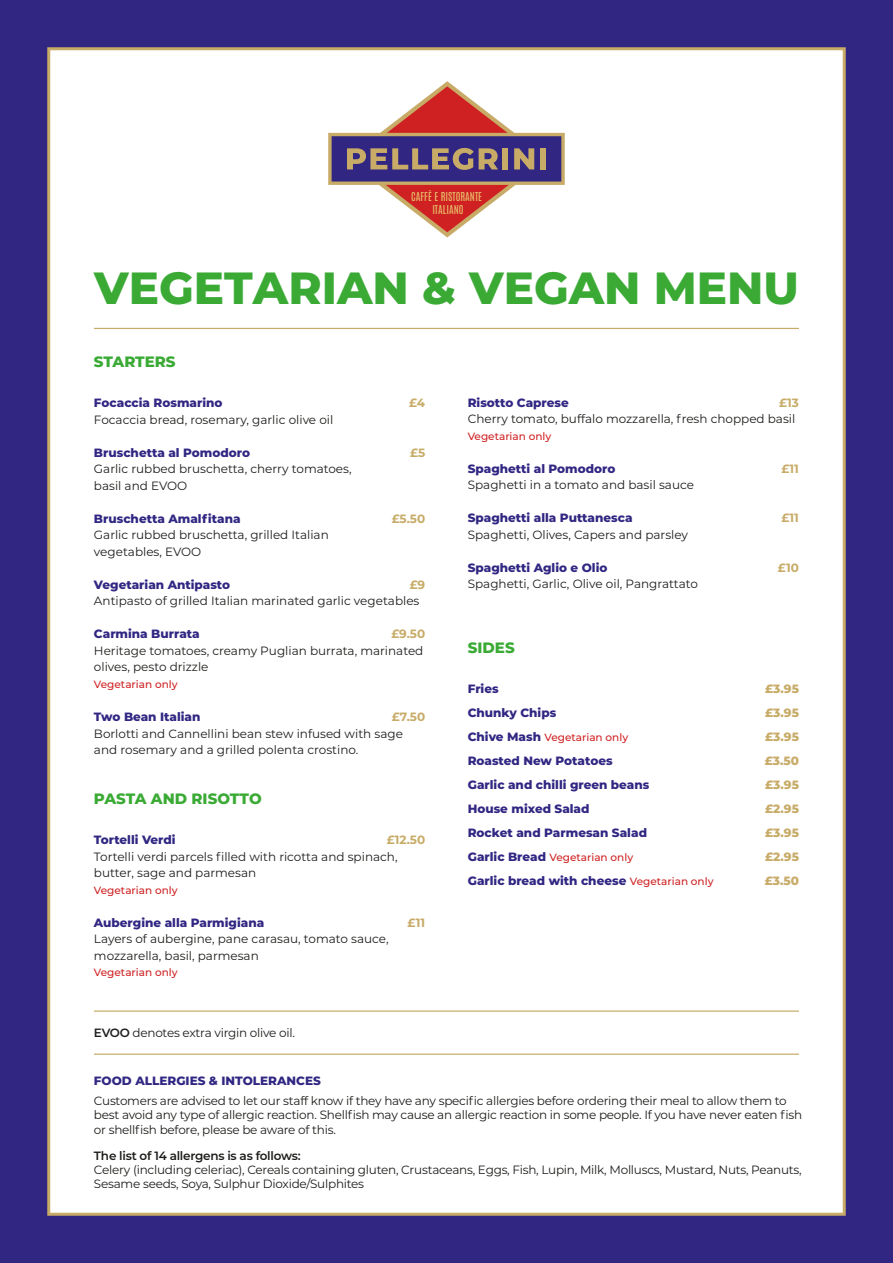
<style>
.page{position:relative;width:893px;height:1263px;background:#312783}
.page>*{position:absolute;margin:0;border:0;box-sizing:border-box;transform-origin:0 0}
.t1{font:800 45px "Montserrat";color:#3aaa35}
.t2{font:800 15px "Montserrat";color:#3aaa35}
.t3{font:12px/16.5px "Montserrat";letter-spacing:-.01em;color:#1d1d1b}
.t4{font:800 12px "Montserrat";color:#312783}
.t5{font:800 12px "Montserrat";color:#c7ab67}
.t6{font:700 12px "Montserrat";color:#c7ab67}
.t7{font:600 12px "Montserrat";letter-spacing:-.02em;color:#1d1d1b}
.t8{font:500 10.5px "Montserrat";color:#cf2122}
.t9{font:10.2px/12.3px "Antonio";color:#e7bd69;text-align:center}
.s1{font-weight:600}
.s2{font-weight:800;font-size:12px;color:#312783}
.s3{font-weight:500;font-size:10.5px;color:#cf2122}
</style>
<div class="page">
<div style="left:47px;top:47px;width:799px;height:1169px;background:#fff;border:3px solid #c7ab67"></div>
<svg style="left:328px;top:81px;width:237px;height:156px"></svg>
<div style="left:540px;top:148px;width:6px;height:21px;background:#c7ab67"></div>
<hr style="left:94px;top:1053px;width:705px;height:2px;background:#c7ab67">
<hr style="left:94px;top:1010px;width:705px;height:2px;background:#c7ab67">
<hr style="left:94px;top:328px;width:705px;height:1px;background:#c7ab67">
<p class="t9" style="left:411px;top:191px;width:72px">CAFFÈ E RISTORANTE<br>ITALIANO</p>
<h1 class="t1" style="left:94px;top:255px;width:706px">VEGETARIAN &amp; VEGAN MENU</h1>
<p class="t2" style="left:94px;top:351px;width:83px">STARTERS</p>
<p class="t4" style="left:94px;top:394px;width:130px">Focaccia Rosmarino</p>
<p class="t6" style="left:409px;top:394px;width:17px">£4</p>
<p class="t3" style="left:94px;top:411px;width:241px">Focaccia bread, rosemary, garlic olive oil</p>
<p class="t4" style="left:94px;top:444px;width:158px">Bruschetta al Pomodoro</p>
<p class="t6" style="left:410px;top:444px;width:16px">£5</p>
<p class="t3" style="left:94px;top:460px;width:259px">Garlic rubbed bruschetta, cherry tomatoes, basil and EVOO</p>
<p class="t4" style="left:94px;top:510px;width:148px">Bruschetta Amalfitana</p>
<p class="t6" style="left:392px;top:510px;width:35px">£5.50</p>
<p class="t3" style="left:94px;top:526px;width:236px">Garlic rubbed bruschetta, grilled Italian vegetables, EVOO</p>
<p class="t4" style="left:94px;top:576px;width:138px">Vegetarian Antipasto</p>
<p class="t6" style="left:410px;top:576px;width:17px">£9</p>
<p class="t3" style="left:94px;top:592px;width:327px">Antipasto of grilled Italian marinated garlic vegetables</p>
<p class="t4" style="left:94px;top:625px;width:107px">Carmina Burrata</p>
<p class="t6" style="left:391px;top:625px;width:35px">£9.50</p>
<p class="t3" style="left:94px;top:642px;width:331px">Heritage tomatoes, creamy Puglian burrata, marinated olives, pesto drizzle</p>
<p class="t8" style="left:94px;top:677px;width:85px">Vegetarian only</p>
<p class="t4" style="left:94px;top:708px;width:108px">Two Bean Italian</p>
<p class="t6" style="left:392px;top:708px;width:35px">£7.50</p>
<p class="t3" style="left:94px;top:724px;width:310px">Borlotti and Cannellini bean stew infused with sage and rosemary and a grilled polenta crostino.</p>
<p class="t2" style="left:94px;top:787px;width:169px">PASTA AND RISOTTO</p>
<p class="t4" style="left:94px;top:831px;width:83px">Tortelli Verdi</p>
<p class="t6" style="left:387px;top:831px;width:40px">£12.50</p>
<p class="t3" style="left:94px;top:847px;width:305px">Tortelli verdi parcels filled with ricotta and spinach, butter, sage and parmesan</p>
<p class="t8" style="left:94px;top:882px;width:85px">Vegetarian only</p>
<p class="t4" style="left:94px;top:913px;width:172px">Aubergine alla Parmigiana</p>
<p class="t6" style="left:408px;top:913px;width:19px">£11</p>
<p class="t3" style="left:94px;top:930px;width:296px">Layers of aubergine, pane carasau, tomato sauce, mozzarella, basil, parmesan</p>
<p class="t8" style="left:94px;top:965px;width:85px">Vegetarian only</p>
<p class="t3" style="left:94px;top:1024px;width:202px"><span class="s1">EVOO</span> denotes extra virgin olive oil.</p>
<p class="t4" style="left:468px;top:394px;width:102px">Risotto Caprese</p>
<p class="t6" style="left:779px;top:394px;width:21px">£13</p>
<p class="t3" style="left:468px;top:410px;width:329px">Cherry tomato, buffalo mozzarella, fresh chopped basil</p>
<p class="t8" style="left:468px;top:429px;width:85px">Vegetarian only</p>
<p class="t4" style="left:468px;top:460px;width:149px">Spaghetti al Pomodoro</p>
<p class="t6" style="left:781px;top:460px;width:19px">£11</p>
<p class="t3" style="left:468px;top:476px;width:228px">Spaghetti in a tomato and basil sauce</p>
<p class="t4" style="left:468px;top:509px;width:166px">Spaghetti alla Puttanesca</p>
<p class="t6" style="left:781px;top:509px;width:19px">£11</p>
<p class="t3" style="left:468px;top:526px;width:222px">Spaghetti, Olives, Capers and parsley</p>
<p class="t4" style="left:468px;top:559px;width:141px">Spaghetti Aglio e Olio</p>
<p class="t6" style="left:778px;top:559px;width:23px">£10</p>
<p class="t3" style="left:468px;top:575px;width:232px">Spaghetti, Garlic, Olive oil, Pangrattato</p>
<p class="t2" style="left:468px;top:636px;width:48px">SIDES</p>
<p class="t4" style="left:468px;top:680px;width:32px">Fries</p>
<p class="t5" style="left:765px;top:680px;width:35px">£3.95</p>
<p class="t4" style="left:468px;top:704px;width:90px">Chunky Chips</p>
<p class="t5" style="left:765px;top:704px;width:35px">£3.95</p>
<p class="t8" style="left:468px;top:730px;width:162px"><span class="s2">Chive Mash</span> Vegetarian only</p>
<p class="t5" style="left:765px;top:728px;width:35px">£3.95</p>
<p class="t4" style="left:468px;top:752px;width:146px">Roasted New Potatoes</p>
<p class="t5" style="left:765px;top:752px;width:36px">£3.50</p>
<p class="t4" style="left:468px;top:776px;width:183px">Garlic and chilli green beans</p>
<p class="t5" style="left:765px;top:776px;width:35px">£3.95</p>
<p class="t4" style="left:468px;top:800px;width:123px">House mixed Salad</p>
<p class="t5" style="left:765px;top:800px;width:35px">£2.95</p>
<p class="t4" style="left:468px;top:824px;width:181px">Rocket and Parmesan Salad</p>
<p class="t5" style="left:765px;top:824px;width:35px">£3.95</p>
<p class="t8" style="left:468px;top:850px;width:167px"><span class="s2">Garlic Bread</span> Vegetarian only</p>
<p class="t5" style="left:765px;top:848px;width:35px">£2.95</p>
<p class="t4" style="left:468px;top:872px;width:247px">Garlic bread with cheese <span class="s3">Vegetarian only</span></p>
<p class="t5" style="left:765px;top:872px;width:36px">£3.50</p>
<p class="t4" style="left:94px;top:1072px;width:228px">FOOD ALLERGIES &amp; INTOLERANCES</p>
<p class="t3" style="left:94px;top:1093px;width:710px;line-height:14.2px">Customers are advised to let our staff know if they have any specific allergies before ordering their meal to allow them to best avoid any type of allergic reaction. Shellfish may cause an allergic reaction in some people. If you have never eaten fish or shellfish before, please be aware of this.</p>
<p class="t7" style="left:94px;top:1147px;width:208px">The list of 14 allergens is as follows:</p>
<p class="t3" style="left:94px;top:1162px;width:709px;line-height:14.2px">Celery (including celeriac), Cereals containing gluten, Crustaceans, Eggs, Fish, Lupin, Milk, Molluscs, Mustard, Nuts, Peanuts,<br>Sesame seeds, Soya, Sulphur Dioxide/Sulphites</p>
</div>
